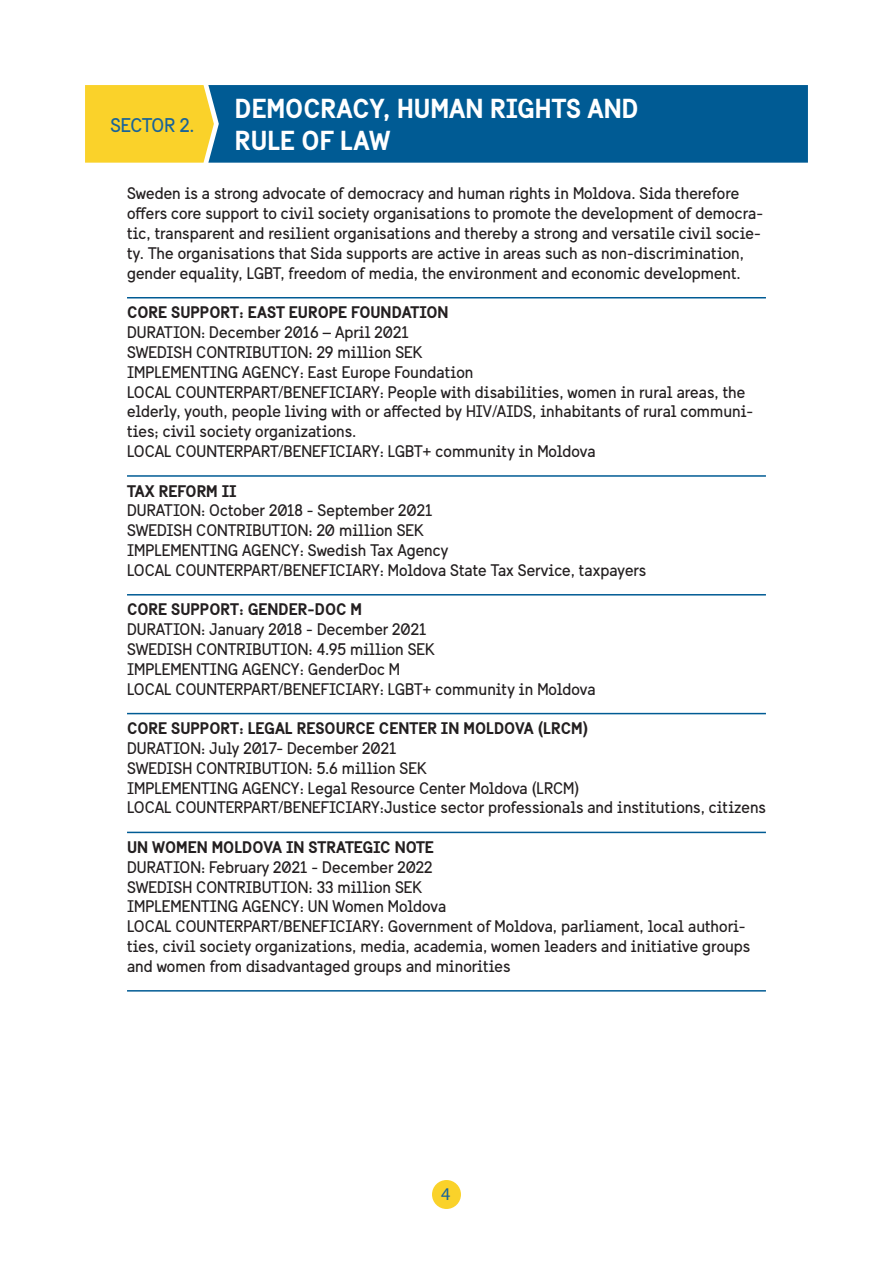
<style>
.page{position:relative;width:893px;height:1263px;background:#fff}
.page>*{position:absolute;margin:0;border:0;box-sizing:border-box;transform-origin:0 0}
.t1{font:700 27px "Sweden Sans";color:#fff}
.t2{font:19.5px "Sweden Sans";letter-spacing:-.01em;color:#186399}
.t3{font:18px "Myriad Pro";color:#186399}
.t4{font:16.5px/19.8px "Sweden Sans";color:#231f20}
.t5{font:700 16.5px "Sweden Sans";color:#231f20}
</style>
<div class="page">
<div style="left:85px;top:85px;width:123px;height:78px;background:#fad22a"></div>
<div style="left:208px;top:85px;width:600px;height:78px;background:#005b94"></div>
<div style="left:432px;top:1180px;width:29px;height:29px;background:#fad22a;border-radius:50%"></div>
<hr style="left:127px;top:297px;width:639px;height:1px;background:#005b94">
<hr style="left:127px;top:475px;width:639px;height:2px;background:#005b94">
<hr style="left:127px;top:594px;width:639px;height:1px;background:#005b94">
<hr style="left:127px;top:713px;width:639px;height:1px;background:#005b94">
<hr style="left:127px;top:832px;width:639px;height:1px;background:#005b94">
<hr style="left:127px;top:990px;width:639px;height:1px;background:#005b94">
<p class="t2" style="left:111px;top:113px;width:86px">SECTOR 2.</p>
<p class="t1" style="left:235px;top:91px;width:405px">DEMOCRACY, HUMAN RIGHTS AND</p>
<p class="t1" style="left:235px;top:124px;width:157px">RULE OF LAW</p>
<p class="t4" style="left:127px;top:184px;width:637px">Sweden is a strong advocate of democracy and human rights in Moldova. Sida therefore offers core support to civil society organisations to promote the development of democra&shy;tic, transparent and resilient organisations and thereby a strong and versatile civil socie&shy;ty. The organisations that Sida supports are active in areas such as non-discrimination, gender equality, LGBT, freedom of media, the environment and economic development.</p>
<p class="t5" style="left:127px;top:302px;width:323px">CORE SUPPORT: EAST EUROPE FOUNDATION</p>
<p class="t4" style="left:127px;top:322px;width:283px">DURATION: December 2016 – April 2021</p>
<p class="t4" style="left:127px;top:342px;width:297px">SWEDISH CONTRIBUTION: 29 million SEK</p>
<p class="t4" style="left:127px;top:362px;width:348px">IMPLEMENTING AGENCY: East Europe Foundation</p>
<p class="t4" style="left:127px;top:382px;width:628px">LOCAL COUNTERPART/BENEFICIARY: People with disabilities, women in rural areas, the elderly, youth, people living with or affected by HIV/AIDS, inhabitants of rural communi&shy;ties; civil society organizations.</p>
<p class="t4" style="left:127px;top:441px;width:470px">LOCAL COUNTERPART/BENEFICIARY: LGBT+ community in Moldova</p>
<p class="t5" style="left:127px;top:480px;width:111px">TAX REFORM II</p>
<p class="t4" style="left:127px;top:501px;width:307px">DURATION: October 2018 - September 2021</p>
<p class="t4" style="left:127px;top:520px;width:298px">SWEDISH CONTRIBUTION: 20 million SEK</p>
<p class="t4" style="left:127px;top:540px;width:323px">IMPLEMENTING AGENCY: Swedish Tax Agency</p>
<p class="t4" style="left:127px;top:560px;width:521px">LOCAL COUNTERPART/BENEFICIARY: Moldova State Tax Service, taxpayers</p>
<p class="t5" style="left:127px;top:599px;width:236px">CORE SUPPORT: GENDER-DOC M</p>
<p class="t4" style="left:127px;top:619px;width:301px">DURATION: January 2018 - December 2021</p>
<p class="t4" style="left:127px;top:639px;width:309px">SWEDISH CONTRIBUTION: 4.95 million SEK</p>
<p class="t4" style="left:127px;top:659px;width:275px">IMPLEMENTING AGENCY: GenderDoc M</p>
<p class="t4" style="left:127px;top:679px;width:470px">LOCAL COUNTERPART/BENEFICIARY: LGBT+ community in Moldova</p>
<p class="t5" style="left:127px;top:718px;width:463px">CORE SUPPORT: LEGAL RESOURCE CENTER IN MOLDOVA (LRCM)</p>
<p class="t4" style="left:127px;top:738px;width:271px">DURATION: July 2017- December 2021</p>
<p class="t4" style="left:127px;top:758px;width:301px">SWEDISH CONTRIBUTION: 5.6 million SEK</p>
<p class="t4" style="left:127px;top:778px;width:454px">IMPLEMENTING AGENCY: Legal Resource Center Moldova (LRCM)</p>
<p class="t4" style="left:127px;top:798px;width:640px">LOCAL COUNTERPART/BENEFICIARY:Justice sector professionals and institutions, citizens</p>
<p class="t5" style="left:127px;top:837px;width:308px">UN WOMEN MOLDOVA IN STRATEGIC NOTE</p>
<p class="t4" style="left:127px;top:857px;width:307px">DURATION: February 2021 - December 2022</p>
<p class="t4" style="left:127px;top:877px;width:297px">SWEDISH CONTRIBUTION: 33 million SEK</p>
<p class="t4" style="left:127px;top:897px;width:321px">IMPLEMENTING AGENCY: UN Women Moldova</p>
<p class="t4" style="left:127px;top:916px;width:625px">LOCAL COUNTERPART/BENEFICIARY: Government of Moldova, parliament, local authori&shy;ties, civil society organizations, media, academia, women leaders and initiative groups and women from disadvantaged groups and minorities</p>
<p class="t3" style="left:441px;top:1183px;width:11px">4</p>
</div>
